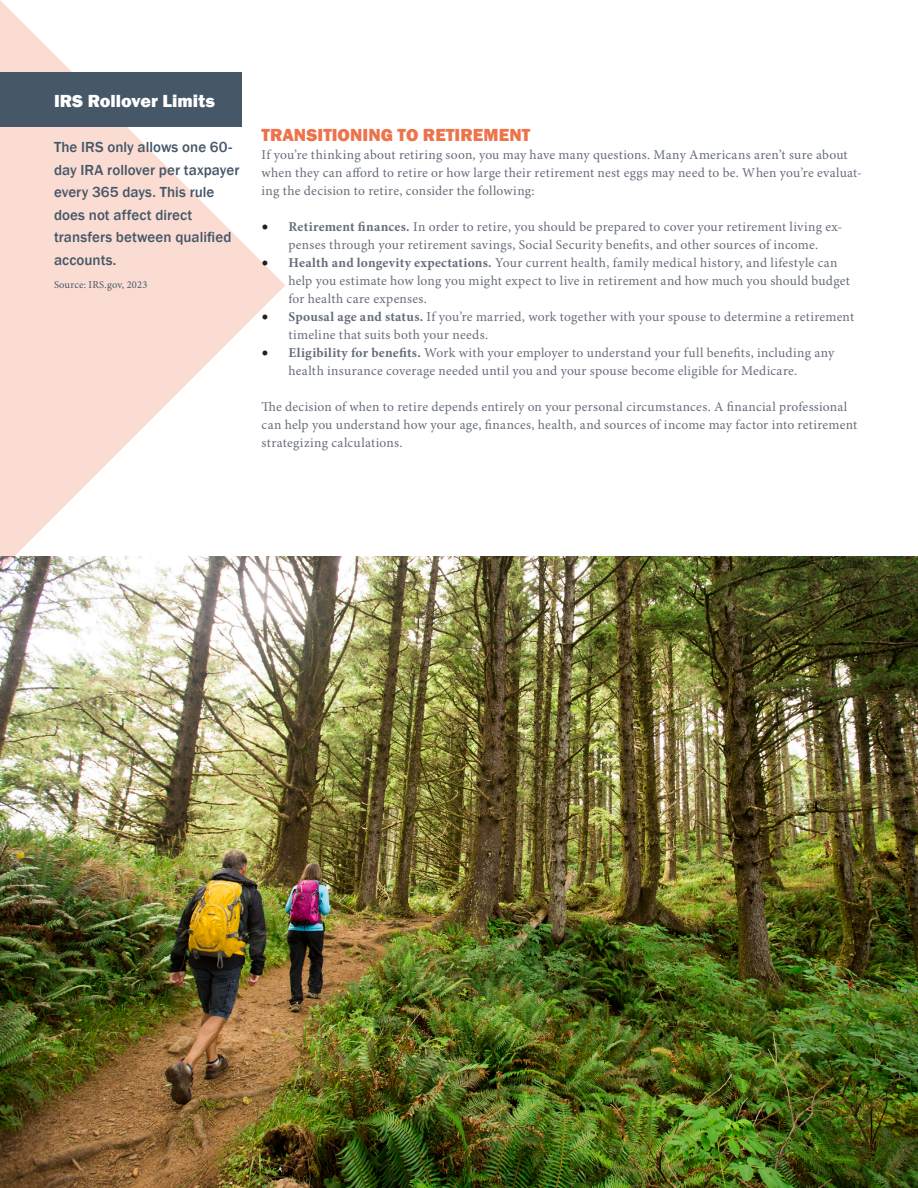
<style>
.page{position:relative;width:918px;height:1188px;background:#fff}
.page>*{position:absolute;margin:0;border:0;box-sizing:border-box;transform-origin:0 0}
.t1{font:800 18px "Franklin Gothic";color:#ed734a}
.t2{font:800 18px "Franklin Gothic";color:#fff}
.t3{font:500 15px/22.5px "Franklin Gothic";letter-spacing:.005em;color:#465768}
.t4{font:13.5px/18px "Minion Pro";letter-spacing:.015em;color:#666d7b}
.t5{font:10.5px "Minion Pro";letter-spacing:.02em;color:#465768}
.s1{font-weight:700;font-size:18px;color:#231f20}
.s2{font-weight:700}
</style>
<div class="page">
<img style="left:0;top:556px;width:917px;height:632px">
<svg style="left:0;top:0;width:285px;height:584px"></svg>
<div style="left:0;top:72px;width:241px;height:54px;background:#465768"></div>
<p class="t2" style="left:54px;top:89px;width:162px">IRS Rollover Limits</p>
<p class="t3" style="left:54px;top:136px;width:187px">The IRS only allows one 60- day IRA rollover per taxpayer every 365 days. This rule does not affect direct transfers between qualified accounts.</p>
<p class="t5" style="left:54px;top:278px;width:95px">Source: IRS.gov, 2023</p>
<p class="t1" style="left:262px;top:123px;width:270px">TRANSITIONING TO RETIREMENT</p>
<p class="t4" style="left:262px;top:146px;width:602px">If you’re thinking about retiring soon, you may have many questions. Many Americans aren’t sure about when they can afford to retire or how large their retirement nest eggs may need to be. When you’re evaluat&shy;ing the decision to retire, consider the following:</p>
<p class="t4" style="left:262px;top:218px;width:582px;text-align:center"><span class="s1">•</span> <span class="s2">Retirement finances.</span> In order to retire, you should be prepared to cover your retirement living ex&shy;penses through your retirement savings, Social Security benefits, and other sources of income.</p>
<p class="t4" style="left:289px;top:254px;width:563px;text-indent:-27px"><span class="s1">•</span> <span class="s2">Health and longevity expectations.</span> Your current health, family medical history, and lifestyle can help you estimate how long you might expect to live in retirement and how much you should budget for health care expenses.</p>
<p class="t4" style="left:289px;top:308px;width:567px;text-indent:-27px"><span class="s1">•</span> <span class="s2">Spousal age and status.</span> If you’re married, work together with your spouse to determine a retirement timeline that suits both your needs.</p>
<p class="t4" style="left:289px;top:344px;width:547px;text-indent:-27px"><span class="s1">•</span> <span class="s2">Eligibility for benefits.</span> Work with your employer to understand your full benefits, including any health insurance coverage needed until you and your spouse become eligible for Medicare.</p>
<p class="t4" style="left:262px;top:398px;width:597px">The decision of when to retire depends entirely on your personal circumstances. A financial professional can help you understand how your age, finances, health, and sources of income may factor into retirement strategizing calculations.</p>
</div>
